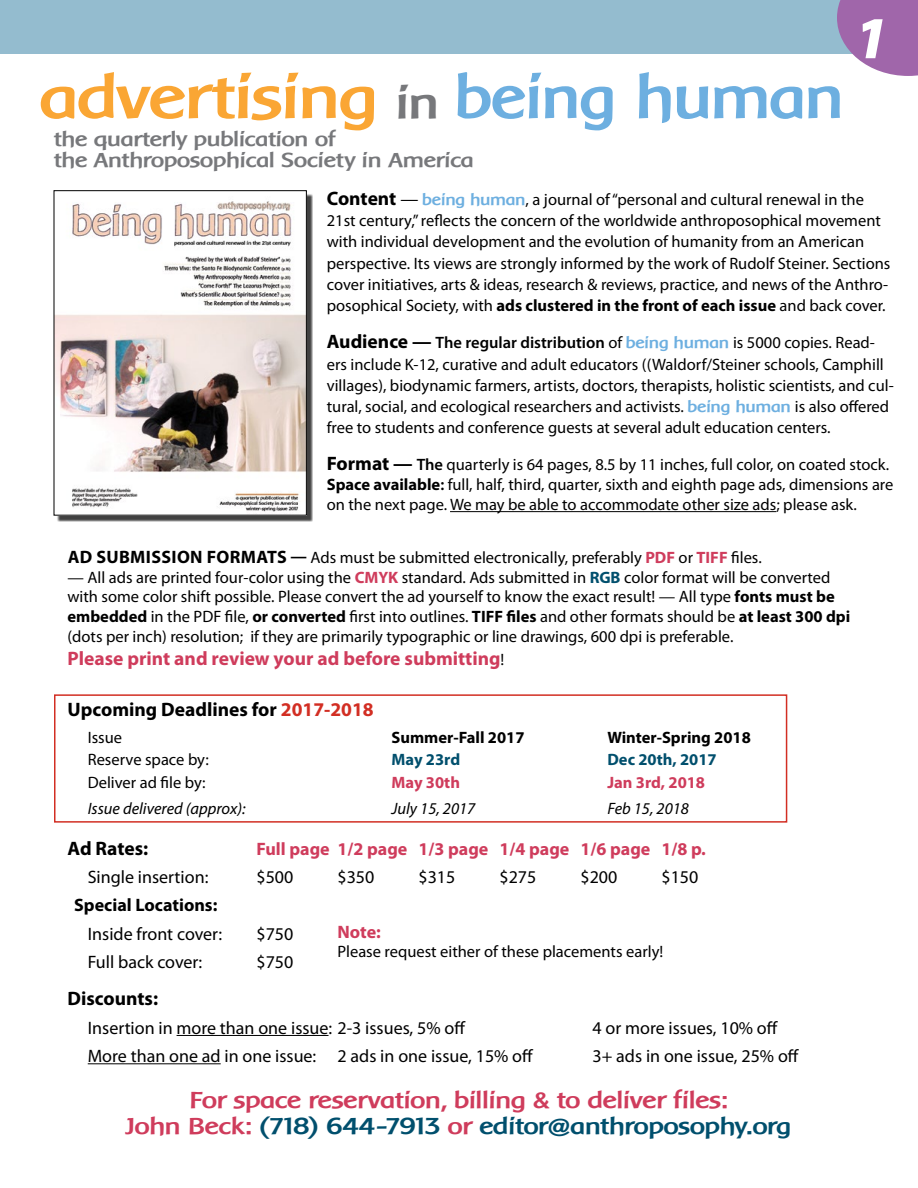
<style>
.page{position:relative;width:918px;height:1188px;background:#fff}
.page>*{position:absolute;margin:0;border:0;box-sizing:border-box;transform-origin:0 0}
.t1{font:700 63px "Baar Metanoia";letter-spacing:-.025em;color:#faa634;scale:1.06 1}
.t2{font:italic 900 60px "Myriad Pro";color:#fff}
.t3{font:700 24px/25.5px "Baar Metanoia";letter-spacing:-.015em;color:#cf3c5c;text-align:center;scale:1.06 1}
.t4{font:700 21px/21px "Baar Metanoia";letter-spacing:-.015em;color:#77787b;scale:1.06 1}
.t5{font:700 19.5px "Myriad Pro";color:#000}
.t6{font:700 19.5px "Myriad Pro";color:#cf3c5c}
.t7{font:18px "Myriad Pro";color:#000}
.t8{font:700 18px "Myriad Pro";color:#cf3c5c}
.t9{font:700 18px "Myriad Pro";color:#000}
.t10{font:16.5px/21.3px "Myriad Pro";color:#000}
.t11{font:italic 16.5px "Myriad Pro";color:#000}
.t12{font:700 16.5px "Myriad Pro";color:#000}
.t13{font:700 16.5px "Myriad Pro";color:#004f6d}
.t14{font:700 16.5px "Myriad Pro";color:#cf3c5c}
.s1{font-size:46.5px;color:#77787b}
.s2{color:#6dafe0}
.s3{font-weight:700;font-size:19.5px}
.s4{font-size:18px}
.s5{font-family:"Baar Metanoia";font-weight:700;color:#6dafe0}
.s6{font-weight:700}
.s7{font-weight:600}
.s8{font-weight:700;font-size:18px}
.s9{font-weight:700;color:#cf3c5c}
.s10{font-weight:700;color:#004f6d}
.s11{font-weight:400;font-size:16.5px;color:#000}
.s12{color:#d22e23}
.s13{color:#004f6d}
</style>
<div class="page">
<div style="left:0;top:0;width:918px;height:54px;background:#94bccf"></div>
<svg style="left:837px;top:0;width:81px;height:76px;background:#aa7ab5"></svg>
<hr style="left:450px;top:511px;width:326px;height:1px;background:#000">
<hr style="left:177px;top:1035px;width:152px;height:1px;background:#000">
<hr style="left:88px;top:1063px;width:133px;height:1px;background:#000">
<div style="left:57px;top:193px;width:256px;height:329px;background:#000;opacity:.75"></div>
<img style="left:56px;top:193px;width:249px;height:320px">
<div style="left:54px;top:190px;width:253px;height:325px;border:1px solid #000"></div>
<div style="left:54px;top:694px;width:733px;height:129px;border:2px solid #d22e23"></div>
<h1 class="t1" style="left:40px;top:63px;width:761px">advertising <span class="s1">in</span> <span class="s2">being human</span></h1>
<p class="t4" style="left:54px;top:129px;width:398px">the quarterly publication of<br>the Anthroposophical Society in America</p>
<h2 class="t2" style="left:854px;top:-2px;width:35px">1</h2>
<p class="t10" style="left:327px;top:188px;width:565px"><span class="s3">Content</span> <span class="s4">—</span> <span class="s5">being human</span>, a journal of “personal and cultural renewal in the 21st century,” reflects the concern of the worldwide anthroposophical movement with individual development and the evolution of humanity from an American perspective. Its views are strongly informed by the work of Rudolf Steiner. Sections cover initiatives, arts &amp; ideas, research &amp; reviews, practice, and news of the Anthro&shy;posophical Society, with <span class="s6">ads clustered in the front of each issue</span> and back cover.</p>
<p class="t10" style="left:327px;top:332px;width:568px"><span class="s3">Audience —</span> <span class="s7">The regular distribution</span> of <span class="s5">being human</span> is 5000 copies. Read&shy;ers include K-12, curative and adult educators ((Waldorf/Steiner schools, Camphill villages), biodynamic farmers, artists, doctors, therapists, holistic scientists, and cul&shy;tural, social, and ecological researchers and activists. <span class="s5">being human</span> is also offered free to students and conference guests at several adult education centers.</p>
<p class="t10" style="left:327px;top:455px;width:568px;line-height:19.8px"><span class="s3">Format —</span> <span class="s7">The</span> quarterly is 64 pages, 8.5 by 11 inches, full color, on coated stock.<br><span class="s6">Space available</span><span class="s7">:</span> full, half, third, quarter, sixth and eighth page ads, dimensions are on the next page. We may be able to accommodate other size ads; please ask.</p>
<p class="t10" style="left:68px;top:546px;width:696px"><span class="s8">AD SUBMISSION FORMATS</span> <span class="s6">—</span> Ads must be submitted electronically, preferably <span class="s9">PDF</span> or <span class="s9">TIFF</span> files.</p>
<p class="t10" style="left:68px;top:567px;width:784px;line-height:19.8px">— All ads are printed four-color using the <span class="s9">CMYK</span> standard. Ads submitted in <span class="s10">RGB</span> color format will be converted with some color shift possible. Please convert the ad yourself to know the exact result! — All type <span class="s6">fonts must be embedded</span> in the PDF file, <span class="s6">or converted</span> first into outlines. <span class="s6">TIFF files</span> and other formats should be <span class="s6">at least 300 dpi </span>(dots per inch) resolution; if they are primarily typographic or line drawings, 600 dpi is preferable.</p>
<p class="t6" style="left:67px;top:646px;width:438px">Please print and review your ad before submitting<span class="s11">!</span></p>
<p class="t5" style="left:68px;top:697px;width:308px">Upcoming Deadlines for <span class="s12">2017-2018</span></p>
<p class="t10" style="left:88px;top:726px;width:36px">Issue</p>
<p class="t12" style="left:391px;top:726px;width:135px">Summer-Fall 2017</p>
<p class="t12" style="left:608px;top:726px;width:145px">Winter-Spring 2018</p>
<p class="t10" style="left:88px;top:749px;width:123px">Reserve space by:</p>
<p class="t13" style="left:391px;top:749px;width:70px">May 23rd</p>
<p class="t13" style="left:608px;top:749px;width:111px">Dec 20th, 2017</p>
<p class="t10" style="left:88px;top:771px;width:119px">Deliver ad file by:</p>
<p class="t14" style="left:391px;top:771px;width:70px">May 30th</p>
<p class="t14" style="left:608px;top:771px;width:99px">Jan 3rd, 2018</p>
<p class="t11" style="left:88px;top:799px;width:159px">Issue delivered (approx):</p>
<p class="t11" style="left:391px;top:799px;width:85px">July 15, 2017</p>
<p class="t11" style="left:608px;top:799px;width:83px">Feb 15, 2018</p>
<p class="t5" style="left:68px;top:835px;width:82px">Ad Rates:</p>
<p class="t8" style="left:257px;top:837px;width:451px">Full page 1/2 page 1/3 page 1/4 page 1/6 page 1/8 p.</p>
<p class="t7" style="left:88px;top:866px;width:122px">Single insertion:</p>
<p class="t7" style="left:257px;top:866px;width:38px">$500</p>
<p class="t7" style="left:338px;top:866px;width:38px">$350</p>
<p class="t7" style="left:419px;top:866px;width:38px">$315</p>
<p class="t7" style="left:500px;top:866px;width:38px">$275</p>
<p class="t7" style="left:581px;top:866px;width:38px">$200</p>
<p class="t7" style="left:662px;top:866px;width:38px">$150</p>
<p class="t9" style="left:74px;top:893px;width:145px">Special Locations:</p>
<p class="t7" style="left:88px;top:922px;width:136px">Inside front cover:</p>
<p class="t7" style="left:257px;top:922px;width:38px">$750</p>
<p class="t7" style="left:88px;top:951px;width:116px">Full back cover:</p>
<p class="t7" style="left:257px;top:951px;width:38px">$750</p>
<p class="t8" style="left:338px;top:920px;width:45px">Note:</p>
<p class="t10" style="left:338px;top:941px;width:327px">Please request either of these placements early!</p>
<p class="t5" style="left:68px;top:986px;width:92px">Discounts:</p>
<p class="t7" style="left:88px;top:1017px;width:379px">Insertion in more than one issue: 2-3 issues, 5% off</p>
<p class="t7" style="left:593px;top:1017px;width:187px">4 or more issues, 10% off</p>
<p class="t7" style="left:88px;top:1045px;width:447px">More than one ad in one issue: 2 ads in one issue, 15% off</p>
<p class="t7" style="left:593px;top:1045px;width:208px">3+ ads in one issue, 25% off</p>
<h3 class="t3" style="left:126px;top:1088px;width:629px">For space reservation, billing &amp; to deliver files:<br>John Beck: <span class="s13">(718) 644-7913</span> or <span class="s13">editor@anthroposophy.org</span></h3>
</div>
